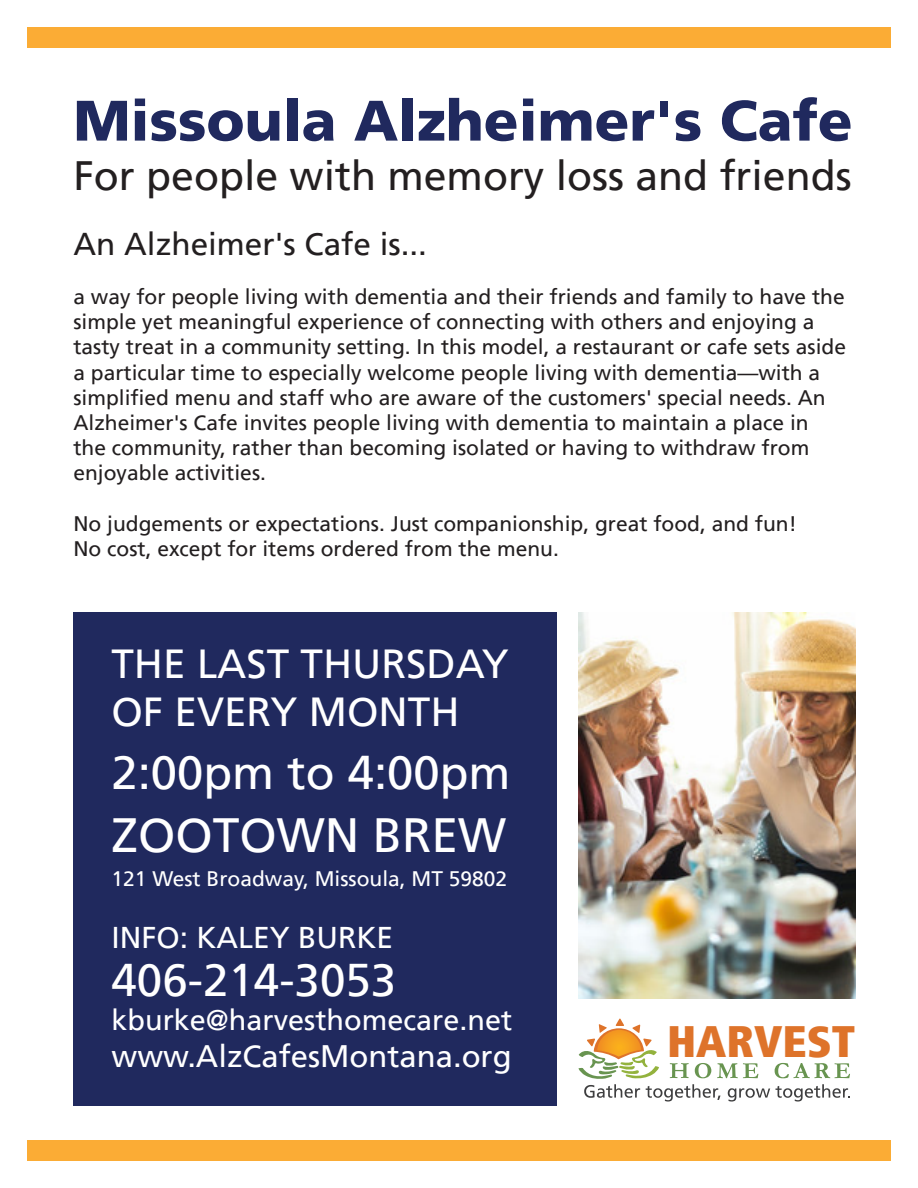
<style>
.page{position:relative;width:918px;height:1188px;background:#fff}
.page>*{position:absolute;margin:0;border:0;box-sizing:border-box;transform-origin:0 0}
.t1{font:900 57px "Frutiger LT";color:#20295e}
.t2{font:48px "Frutiger LT";color:#fff}
.t3{font:47.25px "Frutiger LT";color:#fff}
.t4{font:45.75px "Frutiger LT";color:#fff}
.t5{font:900 condensed 43.8px "Frutiger LT";color:#de732a}
.t6{font:40.95px "Frutiger LT";color:#231f20}
.t7{font:40.5px/48.6px "Frutiger LT";color:#fff}
.t8{font:31.5px "Frutiger LT";color:#231f20}
.t9{font:31.05px "Frutiger LT";color:#fff}
.t10{font:30px "Frutiger LT";color:#fff}
.t11{font:28.8px "Frutiger LT";color:#fff}
.t12{font:21px/25.2px "Frutiger LT";color:#231f20}
.t13{font:21px "Frutiger LT";color:#fff}
</style>
<div class="page">
<img style="left:578px;top:612px;width:278px;height:386px">
<svg style="left:578px;top:1018px;width:272px;height:84px"></svg>
<div style="left:73px;top:612px;width:484px;height:493px;background:#20295e"></div>
<div style="left:27px;top:27px;width:864px;height:21px;background:#fbac35"></div>
<div style="left:27px;top:1140px;width:864px;height:21px;background:#fbac35"></div>
<h1 class="t1" style="left:73px;top:86px;width:781px">Missoula Alzheimer's Cafe</h1>
<h3 class="t6" style="left:73px;top:151px;width:780px">For people with memory loss and friends</h3>
<h3 class="t8" style="left:73px;top:225px;width:355px">An Alzheimer's Cafe is...</h3>
<p class="t12" style="left:73px;top:284px;width:774px">a way for people living with dementia and their friends and family to have the simple yet meaningful experience of connecting with others and enjoying a tasty treat in a community setting. In this model, a restaurant or cafe sets aside a particular time to especially welcome people living with dementia—with a simplified menu and staff who are aware of the customers' special needs. An Alzheimer's Cafe invites people living with dementia to maintain a place in the community, rather than becoming isolated or having to withdraw from enjoyable activities.</p>
<p class="t12" style="left:73px;top:511px;width:725px">No judgements or expectations. Just companionship, great food, and fun!<br>No cost, except for items ordered from the menu.</p>
<h3 class="t7" style="left:111px;top:640px;width:399px">THE LAST THURSDAY<br>OF EVERY MONTH</h3>
<h3 class="t3" style="left:111px;top:745px;width:401px">2:00pm to 4:00pm</h3>
<h2 class="t2" style="left:111px;top:808px;width:396px">ZOOTOWN BREW</h2>
<p class="t13" style="left:111px;top:866px;width:397px">121 West Broadway, Missoula, MT 59802</p>
<h3 class="t10" style="left:111px;top:920px;width:283px">INFO: KALEY BURKE</h3>
<h3 class="t4" style="left:111px;top:953px;width:286px">406-214-3053</h3>
<h3 class="t11" style="left:111px;top:1003px;width:402px">kburke@harvesthomecare.net</h3>
<h3 class="t9" style="left:111px;top:1038px;width:402px">www.AlzCafesMontana.org</h3>
<h3 class="t5" style="left:667px;top:1015px;width:190px">HARVEST</h3>
</div>
